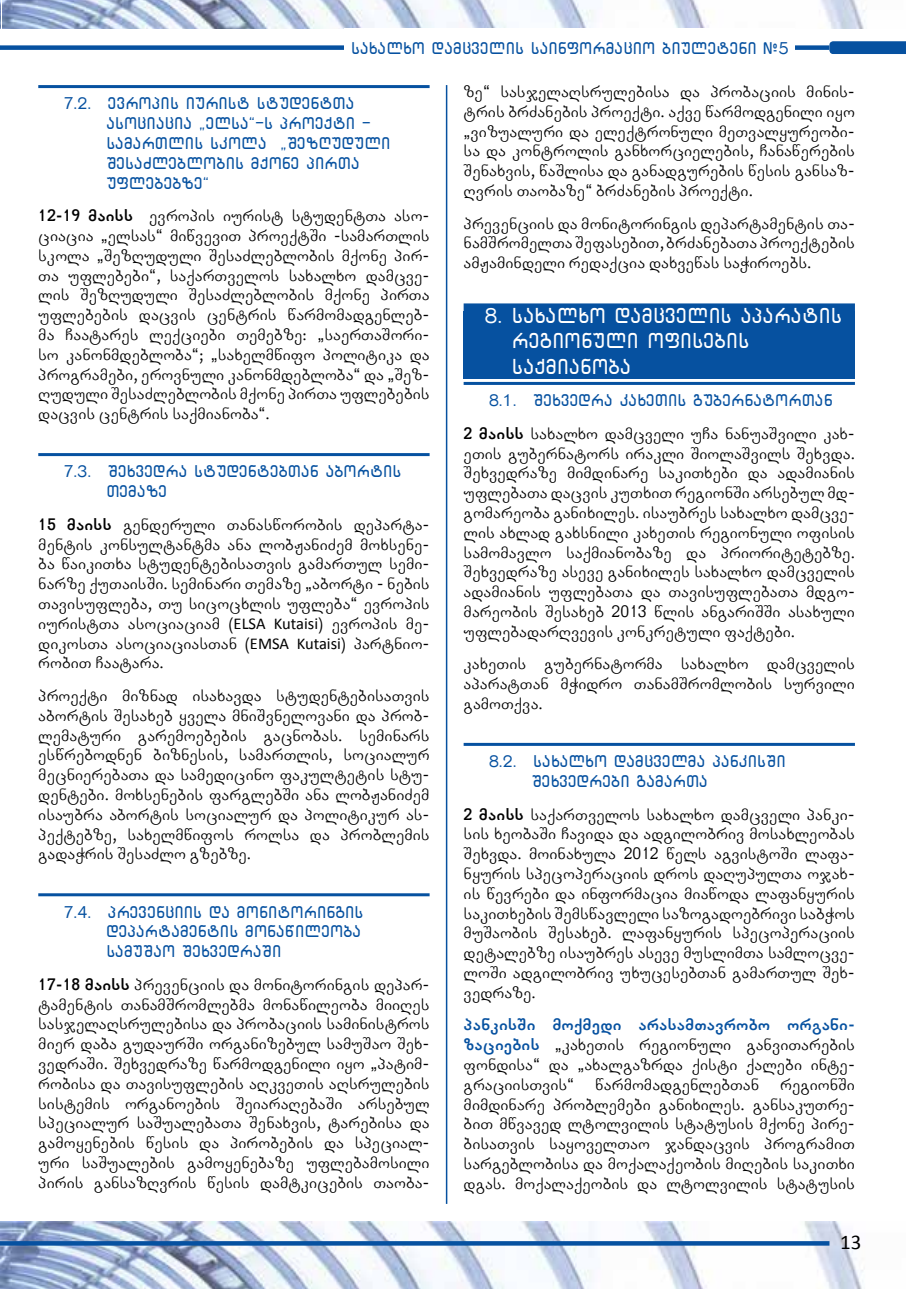
<style>
.page{position:relative;width:906px;height:1289px;background:#fff}
.page>*{position:absolute;margin:0;border:0;box-sizing:border-box;transform-origin:0 0}
.t1{font:21px/25.2px "Sanet";color:#fff}
.t2{font:21px "Calibri";color:#000}
.t3{font:16.5px/19.8px "H Kolkhety";color:#000;text-align:justify}
.t4{font:16.5px/19.8px "Sanet";color:#0651a0}
.s1{font-weight:700}
.s2{font-family:"Calibri"}
.s3{font-weight:700;color:#0651a0}
</style>
<div class="page">
<img style="left:0;top:1221px;width:863px;height:67px">
<img style="left:2px;top:0;width:863px;height:28px">
<svg style="left:0;top:0;width:1px;height:28px"></svg>
<svg style="left:0;top:1241px;width:829px;height:4px;background:#0d55a2"></svg>
<div style="left:0;top:45px;width:829px;height:5px;background:#0651a0"></div>
<div style="left:344px;top:28px;width:451px;height:39px;background:#fff"></div>
<svg style="left:829px;top:41px;width:77px;height:13px"></svg>
<hr style="left:446px;top:85px;width:1px;height:1118px;background:#0651a0">
<hr style="left:38px;top:85px;width:391px;height:3px;background:#0651a0">
<hr style="left:38px;top:453px;width:391px;height:3px;background:#0651a0">
<hr style="left:38px;top:893px;width:391px;height:3px;background:#0651a0">
<div style="left:463px;top:311px;width:392px;height:67px;background:#0651a0"></div>
<div style="left:463px;top:303px;width:392px;height:24px;background:#0651a0"></div>
<hr style="left:463px;top:382px;width:392px;height:3px;background:#0651a0">
<hr style="left:463px;top:743px;width:392px;height:3px;background:#0651a0">
<p class="t4" style="left:351px;top:38px;width:439px">SAXALXO DAMCVELIS SAINFORMACIO BIULETENI #5</p>
<p class="t4" style="left:106px;top:94px;width:286px;text-indent:-43px">7.2. EVROPIS IURIST STUDENTTA<br>ASOCIACIA `ELSA~-S PROEQTI -<br>SAMARTLIS SKOLA `SEZRUDULI<br>SESAZLEBLOBIS MQONE PIRTA<br>UFLEBEBZE~</p>
<p class="t3" style="left:38px;top:207px;width:393px"><span class="s1">12-19 MAISS</span> EVROPIS IURIST STUDENTTA ASO-CIACIA `ELSAS~ MIWVEVIT PROEQTSI -SAMARTLIS SKOLA `SEZRUDULI SESAZLEBLOBIS MQONE PIR-TA UFLEBEBI~, SAQARTVELOS SAXALXO DAMCVE-LIS SEZRUDULI SESAZLEBLOBIS MQONE PIRTA UFLEBEBIS DACVIS CENTRIS WARMOMADGENLEB-MA CAATARES LEQCIEBI TEMEBZE: `SAERTASORI-SO KANONMDEBLOBA~; `SAXELMWIFO POLITIKA DA PROGRAMEBI, EROVNULI KANONMDEBLOBA~ DA `SEZ-RUDULI SESAZLEBLOBIS MQONE PIRTA UFLEBEBIS DACVIS CENTRIS SAQMIANOBA~.</p>
<p class="t4" style="left:106px;top:462px;width:297px;text-indent:-43px">7.3. SEXVEDRA STUDENTEBTAN ABORTIS<br>TEMAZE</p>
<p class="t3" style="left:38px;top:515px;width:393px"><span class="s1">15 MAISS</span> GENDERULI TANASWOROBIS DEPARTA-MENTIS KONSULTANTMA ANA LOBJANIZEM MOXSENE-BA WAIKITXA STUDENTEBISATVIS GAMARTUL SEMI-NARZE QUTAISSI. SEMINARI TEMAZE `ABORTI - NEBIS TAVISUFLEBA, TU SICOCXLIS UFLEBA~ EVROPIS IURISTTA ASOCIACIAM (<span class="s2">ELSA Kutaisi</span>) EVROPIS ME-DIKOSTA ASOCIACIASTAN (<span class="s2">EMSA Kutaisi</span>) PARTNIO-ROBIT CAATARA.</p>
<p class="t3" style="left:38px;top:686px;width:393px">PROEQTI MIZNAD ISAXAVDA STUDENTEBISATVIS ABORTIS SESAXEB YVELA MNISVNELOVANI DA PROB-LEMATURI GAREMOEBEBIS GACNOBAS. SEMINARS ESWREBODNEN BIZNESIS, SAMARTLIS, SOCIALUR MECNIEREBATA DA SAMEDICINO FAKULTETIS STU-DENTEBI. MOXSENEBIS FARGLEBSI ANA LOBJANIZEM ISAUBRA ABORTIS SOCIALUR DA POLITIKUR AS-PEQTEBZE, SAXELMWIFOS ROLSA DA PROBLEMIS GADAWRIS SESAZLO GZEBZE.</p>
<p class="t4" style="left:106px;top:901px;width:259px;text-indent:-43px">7.4. PREVENCIIS DA MONITORINGIS<br>DEPARTAMENTIS MONAWILEOBA<br>SAMUSAO SEXVEDRASI</p>
<p class="t3" style="left:38px;top:975px;width:393px"><span class="s1">17-18 MAISS</span> PREVENCIIS DA MONITORINGIS DEPAR-TAMENTIS TANAMSROMLEBMA MONAWILEOBA MIIRES SASJELARSRULEBISA DA PROBACIIS SAMINISTROS MIER DABA GUDAURSI ORGANIZEBUL SAMUSAO SEX-VEDRASI. SEXVEDRAZE WARMODGENILI IYO `PATIM-ROBISA DA TAVISUFLEBIS ARKVETIS ARSRULEBIS SISTEMIS ORGANOEBIS SEIARAREBASI ARSEBUL SPECIALUR SASUALEBATA SENAXVIS, TAREBISA DA GAMOYENEBIS WESIS DA PIROBEBIS DA SPECIAL-URI SASUALEBIS GAMOYENEBAZE UFLEBAMOSILI PIRIS GANSAZRVRIS WESIS DAMTKICEBIS TAOBA-</p>
<p class="t3" style="left:463px;top:83px;width:393px">ZE~ SASJELARSRULEBISA DA PROBACIIS MINIS-TRIS BRZANEBIS PROEQTI. AQVE WARMODGENILI IYO `VIZUALURI DA ELEQTRONULI METVALYUREOBI-SA DA KONTROLIS GANXORCIELEBIS, CANAWEREBIS SENAXVIS, WASLISA DA GANADGUREBIS WESIS GANSAZ-RVRIS TAOBAZE~ BRZANEBIS PROEQTI.</p>
<p class="t3" style="left:463px;top:214px;width:393px">PREVENCIIS DA MONITORINGIS DEPARTAMENTIS TA-NAMSROMELTA SEFASEBIT, BRZANEBATA PROEQTEBIS AMJAMINDELI REDAQCIA DAXVEWAS SAWIROEBS.</p>
<p class="t1" style="left:512px;top:303px;width:332px;text-indent:-27px">8. SAXALXO DAMCVELIS APARATIS<br>REGIONULI OFISEBIS<br>SAQMIANOBA</p>
<p class="t4" style="left:489px;top:390px;width:345px">8.1. SEXVEDRA KAXETIS GUBERNATORTAN</p>
<p class="t3" style="left:463px;top:424px;width:393px"><span class="s1">2 MAISS</span> SAXALXO DAMCVELI UCA NANUASVILI KAX-ETIS GUBERNATORS IRAKLI SIOLASVILS SEXVDA.<br>SEXVEDRAZE MIMDINARE SAKITXEBI DA ADAMIANIS UFLEBATA DACVIS KUTXIT REGIONSI ARSEBUL MD-GOMAREOBA GANIXILES. ISAUBRES SAXALXO DAMCVE-LIS AXLAD GAXSNILI KAXETIS REGIONULI OFISIS SAMOMAVLO SAQMIANOBAZE DA PRIORITETEBZE.<br>SEXVEDRAZE ASEVE GANIXILES SAXALXO DAMCVELIS ADAMIANIS UFLEBATA DA TAVISUFLEBATA MDGO-MAREOBIS SESAXEB 2013 WLIS ANGARISSI ASAXULI UFLEBADARRVEVIS KONKRETULI FAQTEBI.</p>
<p class="t3" style="left:463px;top:655px;width:393px">KAXETIS GUBERNATORMA SAXALXO DAMCVELIS APARATTAN MWIDRO TANAMSROMLOBIS SURVILI GAMOTQVA.</p>
<p class="t4" style="left:531px;top:751px;width:255px;text-indent:-43px">8.2. SAXALXO DAMCVELMA PANKISSI<br>SEXVEDREBI GAMARTA</p>
<p class="t3" style="left:463px;top:805px;width:393px"><span class="s1">2 MAISS</span> SAQARTVELOS SAXALXO DAMCVELI PANKI-SIS XEOBASI CAVIDA DA ADGILOBRIV MOSAXLEOBAS SEXVDA. MOINAXULA 2012 WELS AGVISTOSI LAFA-NYURIS SPECOPERACIIS DROS DARUPULTA OJAX-IS WEVREBI DA INFORMACIA MIAWODA LAFANYURIS SAKITXEBIS SEMSWAVLELI SAZOGADOEBRIVI SABWOS MUSAOBIS SESAXEB. LAFANYURIS SPECOPERACIIS DETALEBZE ISAUBRES ASEVE MUSLIMTA SAMLOCVE-LOSI ADGILOBRIV UXUCESEBTAN GAMARTUL SEX-VEDRAZE.</p>
<p class="t3" style="left:463px;top:1016px;width:393px"><span class="s3">PANKISSI MOQMEDI ARASAMTAVROBO ORGANI-ZACIEBIS</span> `KAXETIS REGIONULI GANVITAREBIS FONDISA~ DA `AXALGAZRDA QISTI QALEBI INTE-GRACIISTVIS~</p>
<p class="t3" style="left:463px;top:1075px;width:393px;text-indent:316px">REGIONSI MIMDINARE PROBLEMEBI GANIXILES. GANSAKUTRE-BIT MWVAVED LTOLVILIS STATUSIS MQONE PIRE-BISATVIS SAYOVELTAO JANDACVIS PROGRAMIT SARGEBLOBISA DA MOQALAQEOBIS MIREBIS SAKITXI DGAS. MOQALAQEOBIS DA LTOLVILIS STATUSIS</p>
<p class="t3" style="left:595px;top:1075px;width:166px">WARMOMADGENLEBTAN</p>
<p class="t2" style="left:840px;top:1228px;width:23px">13</p>
</div>
